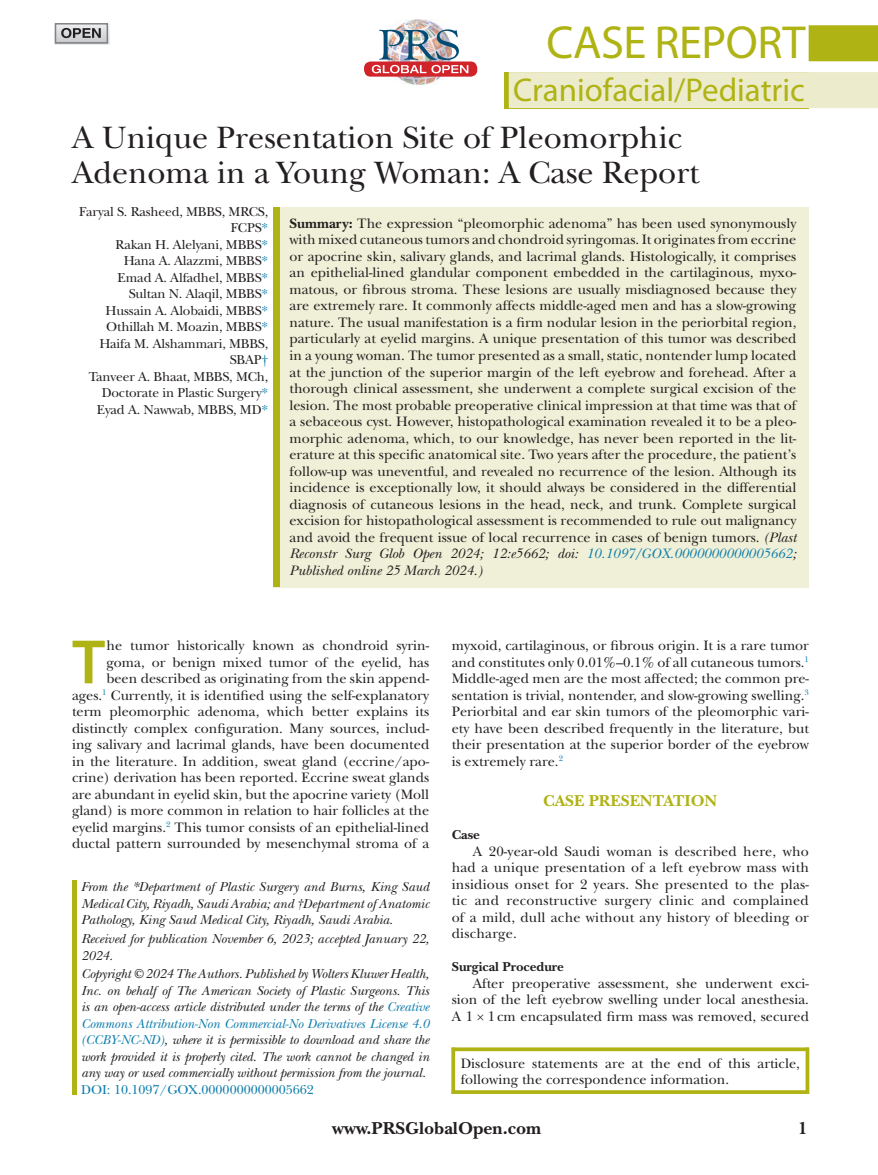
<style>
.page{position:relative;width:878px;height:1175px;background:#fff}
.page>*{position:absolute;margin:0;border:0;box-sizing:border-box;transform-origin:0 0}
.t1{font:600 63.15px "Myriad Pro";color:#afb314}
.t2{font:46.5px "Myriad Pro";letter-spacing:-.01em;color:#afb314}
.t3{font:33px "Myriad Pro";color:#afb314}
.t4{font:32.25px/34.5px "New Baskerville Std";color:#231f20}
.t5{font:700 18px "New Baskerville Std";color:#231f20}
.t6{font:700 16.5px "New Baskerville Std";color:#afb314}
.t7{font:14.25px/16.5px "New Baskerville Std";color:#231f20;text-align:justify}
.t8{font:italic 13.5px/16.5px "New Baskerville Std";color:#231f20;text-align:justify}
.t9{font:13.5px/16.5px "New Baskerville Std";letter-spacing:-.01em;color:#231f20;text-align:right}
.t10{font:13.5px "New Baskerville Std";color:#0f7eac}
.t11{font:700 13.5px "New Baskerville Std";color:#231f20}
.s1{color:#0f7eac}
.s2{font-weight:700}
.s3{font-style:italic}
.s4{font-style:italic;color:#0f7eac}
</style>
<div class="page">
<div style="left:508px;top:72px;width:370px;height:36px;background:#ececcc"></div>
<div style="left:808px;top:25px;width:70px;height:36px;background:#afb314"></div>
<img style="left:395px;top:20px;width:48px;height:64px">
<svg style="left:364px;top:61px;width:113px;height:16px"></svg>
<img style="left:372px;top:29px;width:96px;height:44px">
<div style="left:274px;top:126px;width:534px;height:461px;background:#eff0d7"></div>
<div style="left:274px;top:205px;width:6px;height:382px;background:#afb314"></div>
<hr style="left:72px;top:880px;width:4px;height:50px;background:#afb314">
<hr style="left:72px;top:930px;width:4px;height:35px;background:#afb314">
<hr style="left:72px;top:965px;width:4px;height:118px;background:#afb314">
<hr style="left:72px;top:1081px;width:4px;height:13px;background:#afb314">
<div style="left:272px;top:126px;width:536px;height:80px;background:#fff"></div>
<img style="left:54px;top:23px;width:55px;height:22px">
<svg style="left:451px;top:1047px;width:4px;height:47px"></svg>
<svg style="left:805px;top:1047px;width:4px;height:47px"></svg>
<svg style="left:452px;top:1047px;width:356px;height:4px"></svg>
<svg style="left:452px;top:1090px;width:356px;height:4px"></svg>
<div style="left:55px;top:23px;width:53px;height:21px;border:2px solid #808285"></div>
<svg style="left:61px;top:28px;width:40px;height:10px"></svg>
<h2 class="t2" style="left:546px;top:14px;width:260px">Case Report</h2>
<h3 class="t3" style="left:513px;top:69px;width:293px">Craniofacial/Pediatric</h3>
<h3 class="t4" style="left:72px;top:121px;width:629px">A Unique Presentation Site of Pleomorphic<br>Adenoma in a Young Woman: A Case Report</h3>
<p class="t9" style="left:79px;top:203px;width:191px">Faryal S. Rasheed, MBBS, MRCS,<br>FCPS<span class="s1">*<br></span>Rakan H. Alelyani, MBBS<span class="s1">*<br></span>Hana A. Alazzmi, MBBS<span class="s1">*<br></span>Emad A. Alfadhel, MBBS<span class="s1">*<br></span>Sultan N. Alaqil, MBBS<span class="s1">*<br></span>Hussain A. Alobaidi, MBBS<span class="s1">*<br></span>Othillah M. Moazin, MBBS<span class="s1">*<br></span>Haifa M. Alshammari, MBBS,<br>SBAP<span class="s1">†<br></span>Tanveer A. Bhaat, MBBS, MCh,<br>Doctorate in Plastic Surgery<span class="s1">*<br></span>Eyad A. Nawwab, MBBS, MD<span class="s1">*</span></p>
<p class="t7" style="left:289px;top:215px;width:508px"><span class="s2">Summary:</span> The expression “pleomorphic adenoma” has been used synonymously with mixed cutaneous tumors and chondroid syringomas. It originates from eccrine or apocrine skin, salivary glands, and lacrimal glands. Histologically, it comprises an epithelial-lined glandular component embedded in the cartilaginous, myxo&shy;matous, or fibrous stroma. These lesions are usually misdiagnosed because they are extremely rare. It commonly affects middle-aged men and has a slow-growing nature. The usual manifestation is a firm nodular lesion in the periorbital region, particularly at eyelid margins. A unique presentation of this tumor was described in a young woman. The tumor presented as a small, static, nontender lump located at the junction of the superior margin of the left eyebrow and forehead. After a thorough clinical assessment, she underwent a complete surgical excision of the lesion. The most probable preoperative clinical impression at that time was that of a sebaceous cyst. However, histopathological examination revealed it to be a pleo&shy;morphic adenoma, which, to our knowledge, has never been reported in the lit&shy;erature at this specific anatomical site. Two years after the procedure, the patient’s follow-up was uneventful, and revealed no recurrence of the lesion. Although its incidence is exceptionally low, it should always be considered in the differential diagnosis of cutaneous lesions in the head, neck, and trunk. Complete surgical excision for histopathological assessment is recommended to rule out malignancy and avoid the frequent issue of local recurrence in cases of benign tumors. <span class="s3">(Plast Reconstr Surg Glob Open 2024; 12:e5662; doi:</span> <span class="s4">10.1097/GOX.0000000000005662</span><span class="s3">; Published online 25 March 2024.)</span></p>
<p class="t7" style="left:72px;top:637px;width:359px;text-align:right">he tumor historically known as chondroid syrin&shy;goma, or benign mixed tumor of the eyelid, has<br>been described as originating from the skin append&shy;ages.<sup>1</sup> Currently, it is identified using the self-explanatory term pleomorphic adenoma, which better explains its distinctly complex configuration. Many sources, includ&shy;ing salivary and lacrimal glands, have been documented in the literature. In addition, sweat gland (eccrine/apo&shy;crine) derivation has been reported. Eccrine sweat glands are abundant in eyelid skin, but the apocrine variety (Moll gland) is more common in relation to hair follicles at the eyelid margins.<sup>2</sup> This tumor consists of an epithelial-lined ductal pattern surrounded by mesenchymal stroma of a</p>
<p class="t7" style="left:451px;top:637px;width:359px">myxoid, cartilaginous, or fibrous origin. It is a rare tumor and constitutes only 0.01%–0.1% of all cutaneous tumors.<sup>1<br></sup>Middle-aged men are the most affected; the common pre&shy;sentation is trivial, nontender, and slow-growing swelling.<sup>3<br></sup>Periorbital and ear skin tumors of the pleomorphic vari&shy;ety have been described frequently in the literature, but their presentation at the superior border of the eyebrow is extremely rare.<sup>2</sup></p>
<h1 class="t1" style="left:72px;top:622px;width:35px">T</h1>
<p class="t6" style="left:543px;top:791px;width:176px">CASE PRESENTATION</p>
<p class="t11" style="left:452px;top:827px;width:30px">Case</p>
<p class="t7" style="left:451px;top:843px;width:359px;text-indent:21px">A 20-year-old Saudi woman is described here, who had a unique presentation of a left eyebrow mass with insidious onset for 2 years. She presented to the plas&shy;tic and reconstructive surgery clinic and complained of a mild, dull ache without any history of bleeding or discharge.</p>
<p class="t11" style="left:452px;top:959px;width:114px">Surgical Procedure</p>
<p class="t7" style="left:451px;top:975px;width:359px;text-indent:21px">After preoperative assessment, she underwent exci&shy;sion of the left eyebrow swelling under local anesthesia.<br>A 1 × 1cm encapsulated firm mass was removed, secured</p>
<p class="t8" style="left:81px;top:878px;width:349px">From the *Department of Plastic Surgery and Burns, King Saud Medical City, Riyadh, Saudi Arabia; and †Department of Anatomic Pathology, King Saud Medical City, Riyadh, Saudi Arabia.</p>
<p class="t8" style="left:81px;top:930px;width:350px">Received for publication November 6, 2023; accepted January 22,<br>2024.</p>
<p class="t8" style="left:81px;top:965px;width:350px">Copyright © 2024 The Authors. Published by Wolters Kluwer Health, Inc. on behalf of The American Society of Plastic Surgeons. This is an open-access article distributed under the terms of the <span class="s1">Creative Commons Attribution-Non Commercial-No Derivatives License 4.0 (CCBY-NC-ND)</span>, where it is permissible to download and share the work provided it is properly cited. The work cannot be changed in any way or used commercially without permission from the journal.</p>
<p class="t10" style="left:81px;top:1081px;width:234px">DOI: 10.1097/GOX.0000000000005662</p>
<p class="t7" style="left:460px;top:1054px;width:341px">Disclosure statements are at the end of this article, following the correspondence information.</p>
<p class="t5" style="left:332px;top:1118px;width:210px">www.PRSGlobalOpen.com</p>
<p class="t5" style="left:798px;top:1118px;width:11px">1</p>
</div>
